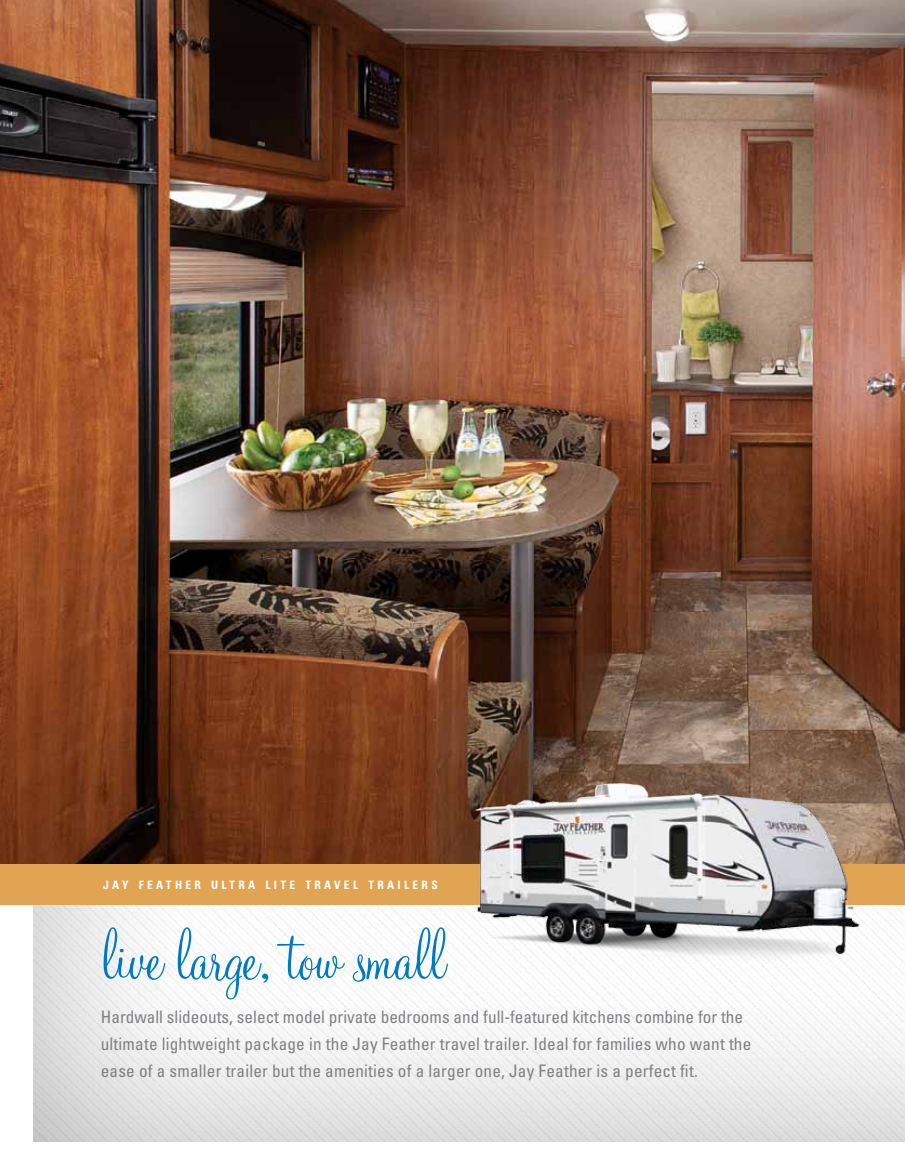
<style>
.page{position:relative;width:905px;height:1175px;background:#fff}
.page>*{position:absolute;margin:0;border:0;box-sizing:border-box;transform-origin:0 0}
.t1{font:79.5px "Monterey BT";color:#0079c1}
.t2{font:condensed 17.25px/27px "Univers";letter-spacing:.01em;color:#807f83}
.t3{font:700 condensed 11.55px "Univers";letter-spacing:.285em;color:#fff}
</style>
<div class="page">
<svg style="left:33px;top:905px;width:871px;height:237px"></svg>
<div style="left:105px;top:928px;width:344px;height:72px;background:#fff"></div>
<div style="left:0;top:862px;width:904px;height:43px;background:#e0a453"></div>
<img style="left:0;top:0;width:904px;height:863px">
<img style="left:469px;top:757px;width:395px;height:221px">
<p class="t3" style="left:103px;top:878px;width:336px">JAY FEATHER ULTRA LITE TRAVEL TRAILERS</p>
<h1 class="t1" style="left:101px;top:908px;width:345px">live large, tow small</h1>
<p class="t2" style="left:101px;top:1002px;width:652px">Hardwall slideouts, select model private bedrooms and full-featured kitchens combine for the ultimate lightweight package in the Jay Feather travel trailer. Ideal for families who want the ease of a smaller trailer but the amenities of a larger one, Jay Feather is a perfect fit.</p>
</div>
